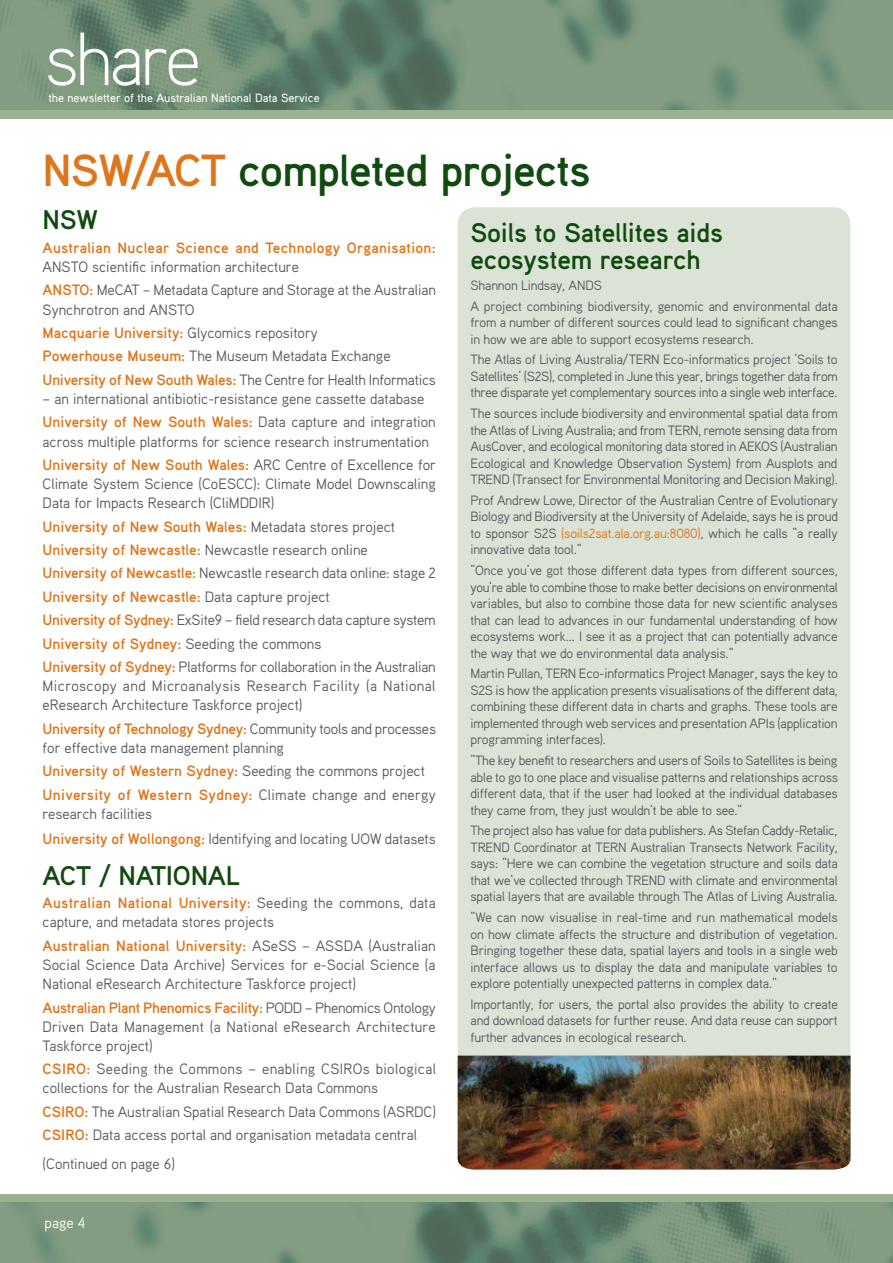
<style>
.page{position:relative;width:893px;height:1263px;background:#fff}
.page>*{position:absolute;margin:0;border:0;box-sizing:border-box;transform-origin:0 0}
.t1{font:300 75px "Aaux";letter-spacing:-.04em;color:#fff}
.t2{font:700 45px "Aaux";letter-spacing:-.02em;color:#114a0f}
.t3{font:700 27px/27px "Aaux";letter-spacing:-.01em;color:#114a0f}
.t4{font:15px/23.4px "Aaux";color:#58595b}
.t5{font:700 15px/23.4px "Aaux";color:#de761c}
.t6{font:15px/19.2px "Aaux";letter-spacing:.025em;color:#58595b}
.t7{font:700 15px "Aaux";letter-spacing:.02em;color:#de761c}
.t8{font:15px "Aaux";color:#fff}
.t9{font:13.5px/16.5px "Aaux";letter-spacing:-.01em;color:#58595b;text-align:justify}
.t10{font:500 12px "Aaux";color:#fff}
.s1{color:#de761c}
.s2{font-weight:700;color:#de761c}
.s3{font-weight:400;color:#58595b}
</style>
<div class="page">
<div style="left:0;top:1194px;width:893px;height:69px;background:#9bb291"></div>
<img style="left:0;top:1203px;width:893px;height:60px">
<div style="left:0;top:0;width:893px;height:118px;background:#9bb291"></div>
<img style="left:0;top:0;width:893px;height:110px">
<div style="left:458px;top:207px;width:392px;height:962px;background:#dae3d6;border-radius:17px"></div>
<img style="left:458px;top:1056px;width:392px;height:113px">
<h1 class="t1" style="left:45px;top:12px;width:158px">share</h1>
<p class="t10" style="left:48px;top:91px;width:273px">the newsletter of the Australian National Data Service</p>
<h2 class="t2" style="left:43px;top:141px;width:550px"><span class="s1">NSW/ACT</span> completed projects</h2>
<h3 class="t3" style="left:470px;top:218px;width:254px">Soils to Satellites aids ecosystem research</h3>
<p class="t9" style="left:470px;top:274px;width:369px;line-height:20.7px">Shannon Lindsay, ANDS<br>A project combining biodiversity, genomic and environmental data</p>
<p class="t9" style="left:470px;top:314px;width:369px">from a number of different sources could lead to significant changes in how we are able to support ecosystems research.</p>
<p class="t9" style="left:470px;top:351px;width:369px">The Atlas of Living Australia/TERN Eco-informatics project ‘Soils to Satellites’ (S2S), completed in June this year, brings together data from three disparate yet complementary sources into a single web interface.</p>
<p class="t9" style="left:470px;top:405px;width:369px">The sources include biodiversity and environmental spatial data from the Atlas of Living Australia; and from TERN, remote sensing data from AusCover, and ecological monitoring data stored in AEKOS (Australian Ecological and Knowledge Observation System) from Ausplots and TREND (Transect for Environmental Monitoring and Decision Making).</p>
<p class="t9" style="left:470px;top:491px;width:369px">Prof Andrew Lowe, Director of the Australian Centre of Evolutionary Biology and Biodiversity at the University of Adelaide, says he is proud to sponsor S2S <span class="s1">(soils2sat.ala.org.au:8080)</span>, which he calls “a really innovative data tool.”</p>
<p class="t9" style="left:470px;top:562px;width:369px">“Once you’ve got those different data types from different sources, you’re able to combine those to make better decisions on environmental variables, but also to combine those data for new scientific analyses that can lead to advances in our fundamental understanding of how ecosystems work… I see it as a project that can potentially advance the way that we do environmental data analysis.”</p>
<p class="t9" style="left:470px;top:665px;width:369px">Martin Pullan, TERN Eco-informatics Project Manager, says the key to S2S is how the application presents visualisations of the different data, combining these different data in charts and graphs. These tools are implemented through web services and presentation APIs (application programming interfaces).</p>
<p class="t9" style="left:470px;top:752px;width:369px">“The key benefit to researchers and users of Soils to Satellites is being able to go to one place and visualise patterns and relationships across different data, that if the user had looked at the individual databases they came from, they just wouldn’t be able to see.”</p>
<p class="t9" style="left:470px;top:822px;width:369px">The project also has value for data publishers. As Stefan Caddy-Retalic, TREND Coordinator at TERN Australian Transects Network Facility, says: “Here we can combine the vegetation structure and soils data that we’ve collected through TREND with climate and environmental spatial layers that are available through The Atlas of Living Australia.</p>
<p class="t9" style="left:470px;top:909px;width:369px">“We can now visualise in real-time and run mathematical models on how climate affects the structure and distribution of vegetation.<br>Bringing together these data, spatial layers and tools in a single web interface allows us to display the data and manipulate variables to explore potentially unexpected patterns in complex data.”</p>
<p class="t9" style="left:470px;top:995px;width:369px">Importantly, for users, the portal also provides the ability to create and download datasets for further reuse. And data reuse can support further advances in ecological research.</p>
<h3 class="t3" style="left:43px;top:205px;width:57px">NSW</h3>
<p class="t7" style="left:43px;top:238px;width:395px">Australian Nuclear Science and Technology Organisation:</p>
<p class="t4" style="left:43px;top:255px;width:395px">ANSTO scientific information architecture<br><span class="s2">ANSTO:</span> MeCAT – Metadata Capture and Storage at the Australian</p>
<p class="t4" style="left:43px;top:297px;width:395px">Synchrotron and ANSTO<br><span class="s2">Macquarie University:</span> Glycomics repository<br><span class="s2">Powerhouse Museum:</span> The Museum Metadata Exchange <span class="s2">University of New South Wales:</span> The Centre for Health Informatics</p>
<p class="t4" style="left:43px;top:387px;width:395px">– an international antibiotic-resistance gene cassette database<br><span class="s2">University of New South Wales:</span> Data capture and integration</p>
<p class="t4" style="left:43px;top:429px;width:395px">across multiple platforms for science research instrumentation<br><span class="s2">University of New South Wales:</span> ARC Centre of Excellence for</p>
<p class="t4" style="left:43px;top:474px;width:395px;line-height:19.2px">Climate System Science (CoESCC): Climate Model Downscaling<br>Data for Impacts Research (CliMDDIR)</p>
<p class="t4" style="left:43px;top:514px;width:395px"><span class="s2">University of New South Wales:</span> Metadata stores project <span class="s2">University of Newcastle:</span> Newcastle research online <span class="s2">University of Newcastle:</span> Newcastle research data online: stage 2<br><span class="s2">University of Newcastle:</span> Data capture project<br><span class="s2">University of Sydney:</span> ExSite9 – field research data capture system <span class="s2">University of Sydney:</span> Seeding the commons<br><span class="s2">University of Sydney:</span> Platforms for collaboration in the Australian</p>
<p class="t6" style="left:43px;top:676px;width:394px">Microscopy and Microanalysis Research Facility (a National eResearch Architecture Taskforce project)</p>
<p class="t4" style="left:43px;top:719px;width:395px;line-height:19.2px"><span class="s2">University of Technology Sydney:</span> Community tools and processes for effective data management planning</p>
<p class="t5" style="left:43px;top:759px;width:395px">University of Western Sydney: <span class="s3">Seeding the commons project<br></span>University of Western Sydney: <span class="s3">Climate change and energy</span></p>
<p class="t4" style="left:43px;top:801px;width:395px;line-height:24.9px">research facilities<br><span class="s2">University of Wollongong:</span> Identifying and locating UOW datasets</p>
<h3 class="t3" style="left:43px;top:861px;width:199px">ACT / NATIONAL</h3>
<p class="t4" style="left:43px;top:893px;width:395px;line-height:19.2px"><span class="s2">Australian National University:</span> Seeding the commons, data capture, and metadata stores projects</p>
<p class="t4" style="left:43px;top:935px;width:395px;line-height:19.2px;text-align:justify"><span class="s2">Australian National University:</span> ASeSS – ASSDA (Australian Social Science Data Archive) Services for e-Social Science (a National eResearch Architecture Taskforce project)</p>
<p class="t4" style="left:43px;top:997px;width:395px;line-height:19.2px;text-align:justify"><span class="s2">Australian Plant Phenomics Facility:</span> PODD – Phenomics Ontology Driven Data Management (a National eResearch Architecture Taskforce project)</p>
<p class="t4" style="left:43px;top:1059px;width:395px;line-height:19.2px"><span class="s2">CSIRO:</span> Seeding the Commons – enabling CSIROs biological collections for the Australian Research Data Commons</p>
<p class="t4" style="left:43px;top:1099px;width:395px"><span class="s2">CSIRO:</span> The Australian Spatial Research Data Commons (ASRDC)<br><span class="s2">CSIRO:</span> Data access portal and organisation metadata central</p>
<p class="t4" style="left:43px;top:1152px;width:134px">(Continued on page 6)</p>
<p class="t8" style="left:45px;top:1213px;width:42px">page 4</p>
</div>
